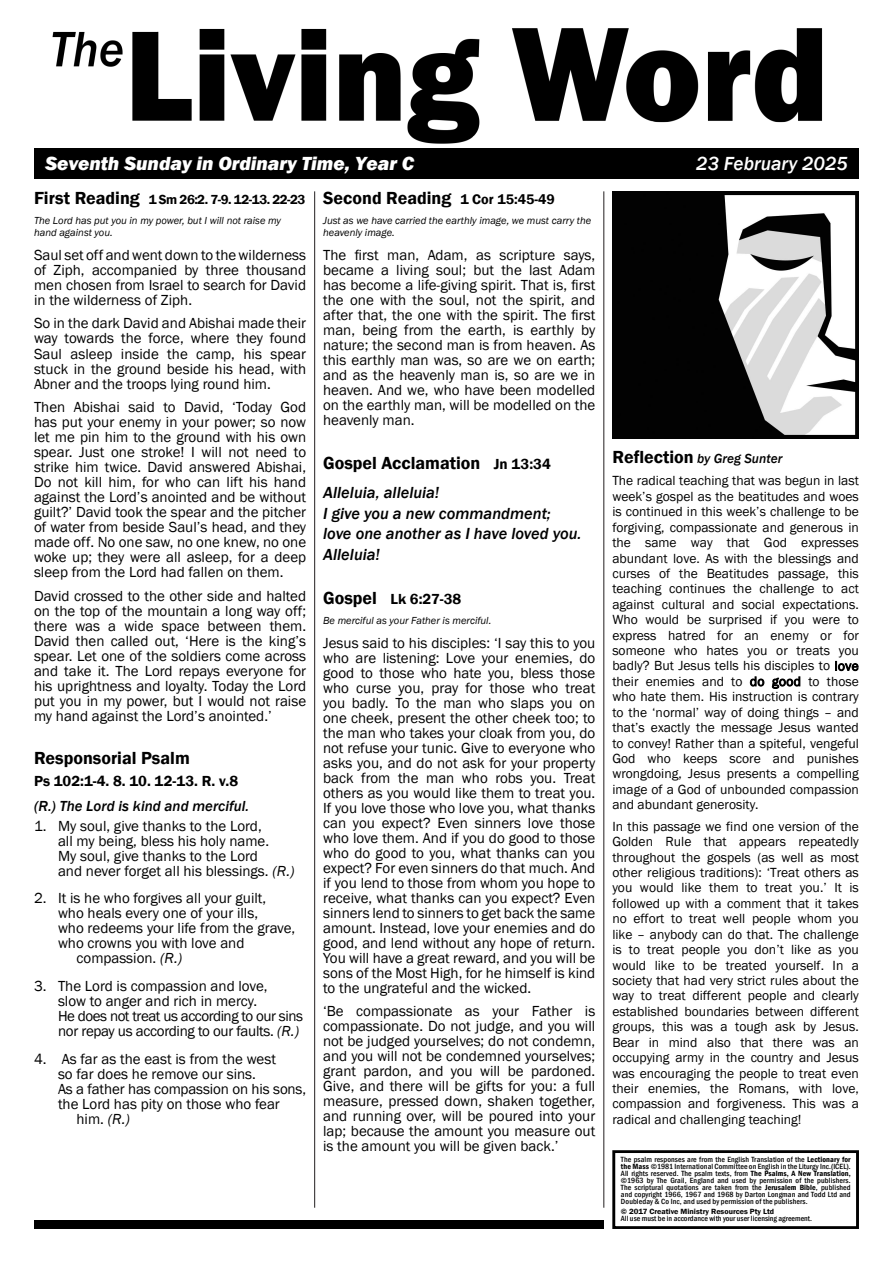
<style>
.page{position:relative;width:893px;height:1263px;background:#fff}
.page>*{position:absolute;margin:0;border:0;box-sizing:border-box;transform-origin:0 0}
.t1{font:italic 800 19.5px "Franklin Gothic";color:#fff}
.t2{font:italic 500 19.5px "Franklin Gothic";color:#fff}
.t3{font:600 18px "Franklin Gothic";color:#000}
.t4{font:italic 500 16.5px/20.7px "Franklin Gothic";color:#000}
.t5{font:15px/15px "Franklin Gothic";color:#000;text-align:justify}
.t6{font:15px/15px "Franklin Gothic";letter-spacing:-.02em;color:#000}
.t7{font:600 15px "Franklin Gothic";color:#000}
.t8{font:italic 500 15px "Franklin Gothic";color:#000}
.t9{font:13.65px/15.5px "Franklin Gothic";color:#000;text-align:justify}
.t10{font:600 13.5px "Franklin Gothic";letter-spacing:-.04em;color:#000}
.t11{font:italic 500 13.5px "Franklin Gothic";color:#000}
.t12{font:italic 10.5px/12px "Franklin Gothic";color:#000}
.t13{font:500 condensed 7.65px/7.1px "Franklin Gothic";color:#000;text-align:justify;scale:1.04 1}
.t14{font:600 7.65px "Franklin Gothic";color:#000;scale:1.04 1}
.s1{font-size:18px}
.s2{font-style:italic}
.s3{font-size:14.25px}
.s4{font-size:15px}
.s5{font-family:"Franklin Gothic Demi";font-weight:400;font-style:normal;font-size:18px}
.s6{font-weight:600}
</style>
<div class="page">
<hr style="left:314px;top:191px;width:1px;height:1017px;background:#231f20">
<hr style="left:604px;top:191px;width:1px;height:1017px;background:#231f20">
<div style="left:34px;top:1220px;width:570px;height:9px;background:#000"></div>
<div style="left:34px;top:148px;width:825px;height:31px;background:#000"></div>
<div style="left:612px;top:1150px;width:247px;height:79px;border:3px solid #000"></div>
<img style="left:52px;top:28px;width:771px;height:116px">
<img style="left:612px;top:191px;width:247px;height:247px">
<h1 class="t1" style="left:45px;top:152px;width:371px">Seventh Sunday in Ordinary Time, Year C</h1>
<h1 class="t2" style="left:696px;top:152px;width:153px">23 February 2025</h1>
<p class="t10" style="left:34px;top:191px;width:273px"><span class="s1">First Reading</span> 1 Sm 26:2. 7-9. 12-13. 22-23</p>
<p class="t12" style="left:34px;top:215px;width:248px">The Lord has put you in my power, but I will not raise my hand against you.</p>
<p class="t5" style="left:34px;top:248px;width:274px">Saul set off and went down to the wilderness of Ziph, accompanied by three thousand men chosen from Israel to search for David in the wilderness of Ziph.</p>
<p class="t5" style="left:34px;top:316px;width:274px">So in the dark David and Abishai made their way towards the force, where they found Saul asleep inside the camp, his spear stuck in the ground beside his head, with Abner and the troops lying round him.</p>
<p class="t5" style="left:34px;top:400px;width:274px">Then Abishai said to David, ‘Today God has put your enemy in your power; so now let me pin him to the ground with his own spear. Just one stroke! I will not need to strike him twice. David answered Abishai, Do not kill him, for who can lift his hand against the Lord’s anointed and be without guilt?’ David took the spear and the pitcher of water from beside Saul’s head, and they made off. No one saw, no one knew, no one woke up; they were all asleep, for a deep sleep from the Lord had fallen on them.</p>
<p class="t5" style="left:34px;top:588px;width:274px">David crossed to the other side and halted on the top of the mountain a long way off; there was a wide space between them.<br>David then called out, ‘Here is the king’s spear. Let one of the soldiers come across and take it. The Lord repays everyone for his uprightness and loyalty. Today the Lord put you in my power, but I would not raise my hand against the Lord’s anointed.’</p>
<p class="t3" style="left:34px;top:747px;width:157px">Responsorial Psalm</p>
<p class="t7" style="left:34px;top:772px;width:206px">Ps 102:1-4. 8. 10. 12-13. R. v.8</p>
<p class="t8" style="left:34px;top:797px;width:217px">(R.) The Lord is kind and merciful.</p>
<p class="t5" style="left:58px;top:818px;width:238px;text-align:left;text-indent:-24px">1. My soul, give thanks to the Lord,<br>all my being, bless his holy name.<br>My soul, give thanks to the Lord<br>and never forget all his blessings. <span class="s2">(R.)</span></p>
<p class="t5" style="left:34px;top:891px;width:234px">2. It is he who forgives all your guilt,</p>
<p class="t5" style="left:58px;top:906px;width:202px">who heals every one of your ills,</p>
<p class="t5" style="left:58px;top:921px;width:239px">who redeems your life from the grave,</p>
<p class="t5" style="left:58px;top:936px;width:188px">who crowns you with love and</p>
<p class="t5" style="left:77px;top:951px;width:107px">compassion. <span class="s2">(R.)</span></p>
<p class="t6" style="left:58px;top:979px;width:247px;text-indent:-24px">3. The Lord is compassion and love,<br>slow to anger and rich in mercy.<br>He does not treat us according to our sins nor repay us according to our faults. <span class="s2">(R.)</span></p>
<p class="t5" style="left:34px;top:1052px;width:243px">4. As far as the east is from the west</p>
<p class="t5" style="left:58px;top:1067px;width:199px">so far does he remove our sins.</p>
<p class="t5" style="left:58px;top:1082px;width:250px">As a father has compassion on his sons,</p>
<p class="t5" style="left:58px;top:1097px;width:223px">the Lord has pity on those who fear</p>
<p class="t5" style="left:77px;top:1112px;width:55px">him. <span class="s2">(R.)</span></p>
<p class="t3" style="left:323px;top:187px;width:233px">Second Reading <span class="s3">1 Cor 15:45-49</span></p>
<p class="t12" style="left:323px;top:215px;width:270px">Just as we have carried the earthly image, we must carry the heavenly image.</p>
<p class="t5" style="left:323px;top:248px;width:274px">The first man, Adam, as scripture says, became a living soul; but the last Adam has become a life-giving spirit. That is, first the one with the soul, not the spirit, and after that, the one with the spirit. The first man, being from the earth, is earthly by nature; the second man is from heaven. As this earthly man was, so are we on earth; and as the heavenly man is, so are we in heaven. And we, who have been modelled on the earthly man, will be modelled on the heavenly man.</p>
<p class="t3" style="left:323px;top:451px;width:229px">Gospel Acclamation <span class="s4">Jn 13:34</span></p>
<p class="t4" style="left:323px;top:482px;width:260px">Alleluia, alleluia!<br>I give you a new commandment; love one another as I have loved you.<br>Alleluia!</p>
<p class="t7" style="left:323px;top:589px;width:140px"><span class="s1">Gospel</span> Lk 6:27-38</p>
<p class="t12" style="left:323px;top:615px;width:170px">Be merciful as your Father is merciful.</p>
<p class="t5" style="left:323px;top:635px;width:274px">Jesus said to his disciples: ‘I say this to you who are listening: Love your enemies, do good to those who hate you, bless those who curse you, pray for those who treat you badly. To the man who slaps you on one cheek, present the other cheek too; to the man who takes your cloak from you, do not refuse your tunic. Give to everyone who asks you, and do not ask for your property back from the man who robs you. Treat others as you would like them to treat you.<br>If you love those who love you, what thanks can you expect? Even sinners love those who love them. And if you do good to those who do good to you, what thanks can you expect? For even sinners do that much. And if you lend to those from whom you hope to receive, what thanks can you expect? Even sinners lend to sinners to get back the same amount. Instead, love your enemies and do good, and lend without any hope of return.<br>You will have a great reward, and you will be sons of the Most High, for he himself is kind to the ungrateful and the wicked.</p>
<p class="t5" style="left:323px;top:1004px;width:274px">‘Be compassionate as your Father is compassionate. Do not judge, and you will not be judged yourselves; do not condemn, and you will not be condemned yourselves; grant pardon, and you will be pardoned.<br>Give, and there will be gifts for you: a full measure, pressed down, shaken together, and running over, will be poured into your lap; because the amount you measure out is the amount you will be given back.’</p>
<p class="t11" style="left:612px;top:451px;width:172px"><span class="s5">Reflection</span> by Greg Sunter</p>
<p class="t9" style="left:612px;top:473px;width:248px">The radical teaching that was begun in last week’s gospel as the beatitudes and woes is continued in this week’s challenge to be forgiving, compassionate and generous in the same way that God expresses abundant love. As with the blessings and curses of the Beatitudes passage, this teaching continues the challenge to act against cultural and social expectations.<br>Who would be surprised if you were to express hatred for an enemy or for someone who hates you or treats you badly? But Jesus tells his disciples to love their enemies and to do good to those who hate them. His instruction is contrary to the ‘normal’ way of doing things – and that’s exactly the message Jesus wanted to convey! Rather than a spiteful, vengeful God who keeps score and punishes wrongdoing, Jesus presents a compelling image of a God of unbounded compassion and abundant generosity.</p>
<p class="t9" style="left:612px;top:818px;width:248px">In this passage we find one version of the Golden Rule that appears repeatedly throughout the gospels (as well as most other religious traditions): ‘Treat others as you would like them to treat you.’ It is followed up with a comment that it takes no effort to treat well people whom you like – anybody can do that. The challenge is to treat people you don’t like as you would like to be treated yourself. In a society that had very strict rules about the way to treat different people and clearly established boundaries between different groups, this was a tough ask by Jesus.<br>Bear in mind also that there was an occupying army in the country and Jesus was encouraging the people to treat even their enemies, the Romans, with love, compassion and forgiveness. This was a radical and challenging teaching!</p>
<p class="t13" style="left:621px;top:1155px;width:222px">The psalm responses are from the English Translation of the <span class="s6">Lectionary for the Mass</span> ©1981 International Committee on English in the Liturgy Inc.(ICEL).<br>All rights reserved. The psalm texts, from <span class="s6">The Psalms, A New Translation, </span>©1963 by The Grail, England and used by permission of the publishers.<br>The scriptural quotations are taken from the <span class="s6">Jerusalem Bible</span>, published and copyright 1966, 1967 and 1968 by Darton Longman and Todd Ltd and Doubleday &amp; Co Inc, and used by permission of the publishers.</p>
<p class="t14" style="left:621px;top:1206px;width:149px">© 2017 Creative Ministry Resources Pty Ltd</p>
<p class="t13" style="left:621px;top:1214px;width:185px">All use must be in accordance with your user licensing agreement.</p>
</div>
